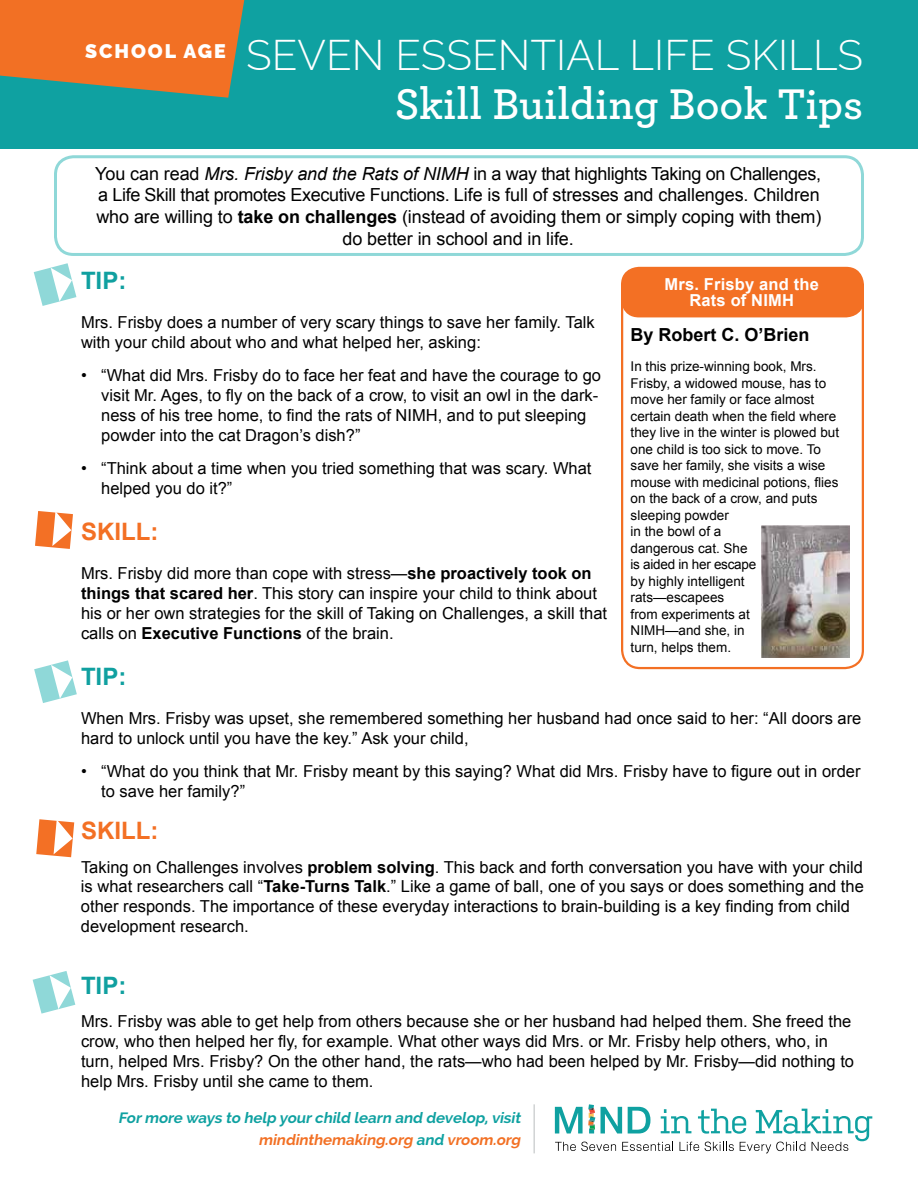
<style>
.page{position:relative;width:918px;height:1188px;background:#fff}
.page>*{position:absolute;margin:0;border:0;box-sizing:border-box;transform-origin:0 0}
.t1{font:600 45px "Archer Pro";color:#fff}
.t2{font:300 42px "Raleway";color:#fff}
.t3{font:700 24px "Arial";color:#10a0a0}
.t4{font:700 24px "Arial";color:#f37024}
.t5{font:18px/21.6px "Arial";letter-spacing:-.005em;color:#000;text-align:center}
.t6{font:700 18px "Arial";color:#000}
.t7{font:16.5px/19.8px "Arial";color:#000}
.t8{font:700 16.5px/16.5px "Arial";letter-spacing:.01em;color:#fff;text-align:center}
.t9{font:italic 700 15px/22.5px "Raleway";color:#0fa1a1;text-align:right}
.t10{font:13.5px/16.5px "Arial";color:#000}
.s1{font-style:italic}
.s2{font-weight:700}
.s3{color:#f27024}
</style>
<div class="page">
<svg style="left:555px;top:1104px;width:317px;height:49px"></svg>
<hr style="left:533px;top:1104px;width:2px;height:49px;background:#d1d3d4">
<div style="left:0;top:0;width:918px;height:148px;background:#0fa1a1"></div>
<svg style="left:0;top:0;width:245px;height:98px;background:#d17735"></svg>
<img style="left:762px;top:526px;width:87px;height:132px">
<div style="left:621px;top:267px;width:243px;height:50px;background:#f37024;border-radius:18px"></div>
<div style="left:621px;top:271px;width:243px;height:398px;border:2px solid #f37024;border-radius:18px"></div>
<div style="left:54px;top:155px;width:810px;height:101px;border:3px solid #8fd8d8;border-radius:18px"></div>
<svg style="left:35px;top:511px;width:38px;height:38px"></svg>
<svg style="left:34px;top:263px;width:42px;height:43px"></svg>
<svg style="left:34px;top:660px;width:43px;height:43px"></svg>
<svg style="left:36px;top:819px;width:38px;height:38px"></svg>
<svg style="left:33px;top:971px;width:42px;height:43px"></svg>
<h2 class="t2" style="left:85px;top:31px;width:780px"><sup>SCHOOL</sup> <sup>AGE</sup> SEVEN ESSENTIAL LIFE SKILLS</h2>
<h1 class="t1" style="left:395px;top:71px;width:470px">Skill Building Book Tips</h1>
<p class="t5" style="left:95px;top:163px;width:728px">You can read <span class="s1">Mrs. Frisby and the Rats of NIMH</span> in a way that highlights Taking on Challenges, a Life Skill that promotes Executive Functions. Life is full of stresses and challenges. Children who are willing to <span class="s2">take on challenges</span> (instead of avoiding them or simply coping with them) do better in school and in life.</p>
<h3 class="t3" style="left:81px;top:264px;width:47px">TIP:</h3>
<p class="t7" style="left:81px;top:313px;width:515px">Mrs. Frisby does a number of very scary things to save her family. Talk with your child about who and what helped her, asking:</p>
<p class="t7" style="left:101px;top:366px;width:501px;text-indent:-20px">• “What did Mrs. Frisby do to face her feat and have the courage to go visit Mr. Ages, to fly on the back of a crow, to visit an owl in the dark&shy;ness of his tree home, to find the rats of NIMH, and to put sleeping powder into the cat Dragon’s dish?”</p>
<p class="t7" style="left:101px;top:458px;width:492px;text-indent:-20px">• “Think about a time when you tried something that was scary. What helped you do it?”</p>
<h3 class="t4" style="left:81px;top:515px;width:79px">SKILL:</h3>
<p class="t7" style="left:81px;top:564px;width:528px">Mrs. Frisby did more than cope with stress—<span class="s2">she proactively took on things that scared her</span>. This story can inspire your child to think about his or her own strategies for the skill of Taking on Challenges, a skill that calls on <span class="s2">Executive Functions</span> of the brain.</p>
<h3 class="t3" style="left:81px;top:660px;width:47px">TIP:</h3>
<p class="t7" style="left:81px;top:709px;width:782px">When Mrs. Frisby was upset, she remembered something her husband had once said to her: “All doors are hard to unlock until you have the key.” Ask your child,</p>
<p class="t7" style="left:101px;top:762px;width:761px;text-indent:-20px">• “What do you think that Mr. Frisby meant by this saying? What did Mrs. Frisby have to figure out in order to save her family?”</p>
<h3 class="t4" style="left:81px;top:815px;width:79px">SKILL:</h3>
<p class="t7" style="left:81px;top:857px;width:784px">Taking on Challenges involves <span class="s2">problem solving</span>. This back and forth conversation you have with your child is what researchers call “<span class="s2">Take-Turns Talk</span>.” Like a game of ball, one of you says or does something and the other responds. The importance of these everyday interactions to brain-building is a key finding from child development research.</p>
<p class="t8" style="left:665px;top:276px;width:156px">Mrs. Frisby and the<br>Rats of NIMH</p>
<p class="t6" style="left:631px;top:323px;width:181px">By Robert C. O’Brien</p>
<p class="t10" style="left:631px;top:358px;width:210px">In this prize-winning book, Mrs.<br>Frisby, a widowed mouse, has to move her family or face almost certain death when the field where they live in the winter is plowed but one child is too sick to move. To save her family, she visits a wise mouse with medicinal potions, flies on the back of a crow, and puts sleeping powder<br>in the bowl of a<br>dangerous cat. She<br>is aided in her escape<br>by highly intelligent rats—escapees<br>from experiments at<br>NIMH—and she, in<br>turn, helps them.</p>
<h3 class="t3" style="left:81px;top:970px;width:47px">TIP:</h3>
<p class="t7" style="left:81px;top:1012px;width:775px">Mrs. Frisby was able to get help from others because she or her husband had helped them. She freed the crow, who then helped her fly, for example. What other ways did Mrs. or Mr. Frisby help others, who, in turn, helped Mrs. Frisby? On the other hand, the rats—who had been helped by Mr. Frisby—did nothing to help Mrs. Frisby until she came to them.</p>
<p class="t9" style="left:118px;top:1106px;width:407px">Formore ways to help yourchild learn and develop,visit <span class="s3">mindinthemaking.org</span> and <span class="s3">vroom.org</span></p>
</div>
